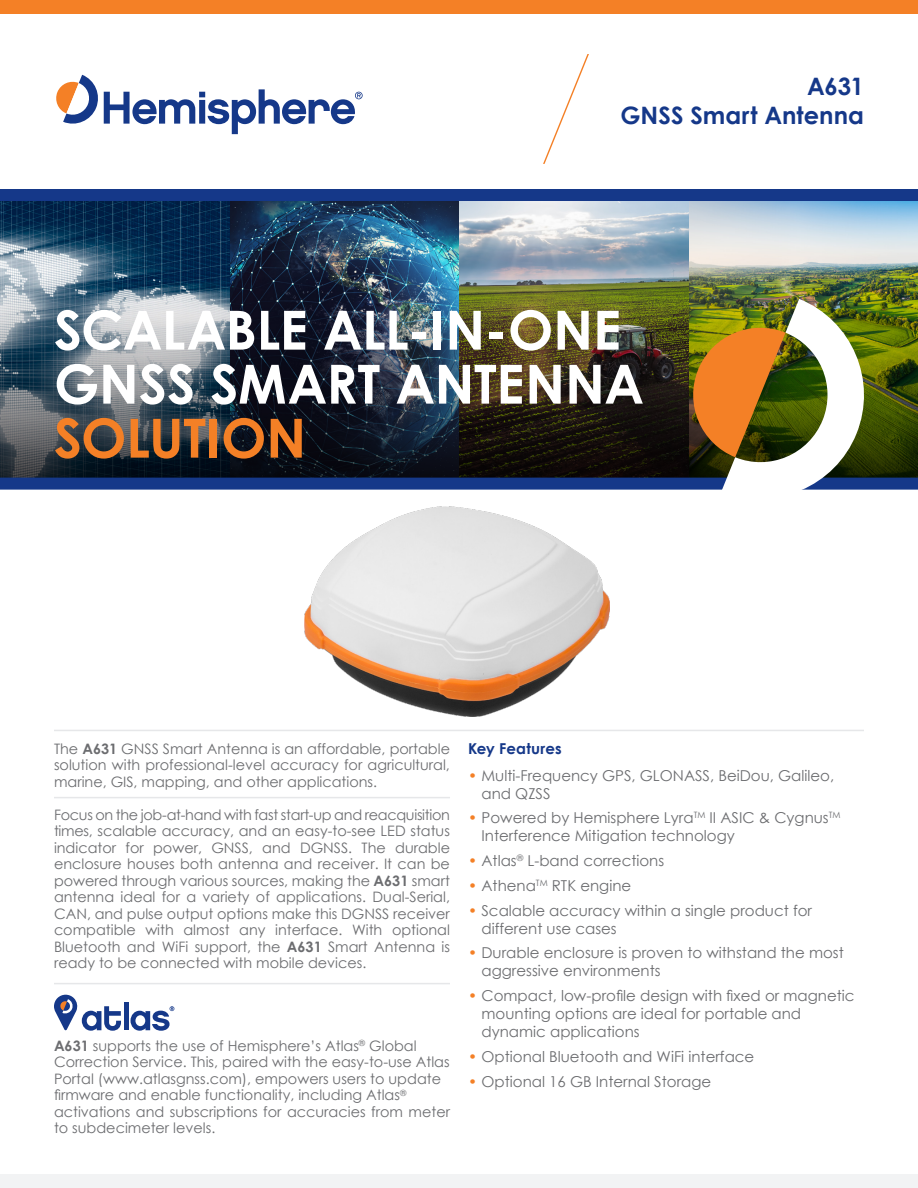
<style>
.page{position:relative;width:918px;height:1188px;background:#fff}
.page>*{position:absolute;margin:0;border:0;box-sizing:border-box;transform-origin:0 0}
.t1{font:700 54px/54px "Century Gothic";letter-spacing:-.01em;color:#fff}
.t2{font:700 54px "Century Gothic";letter-spacing:-.005em;color:#f48026}
.t3{font:700 24px "Century Gothic";letter-spacing:.005em;color:#153889}
.t4{font:15px/18px "Century Gothic";color:#6c6d70}
.t5{font:700 15px "Century Gothic";letter-spacing:.01em;color:#153889}
.t6{font:14.4px/16.5px "Century Gothic";color:#6c6d70;text-align:justify}
.s1{font-weight:700}
.s2{color:#f48026}
</style>
<div class="page">
<hr style="left:54px;top:983px;width:396px;height:1px;background:#e6e7e9">
<hr style="left:54px;top:797px;width:396px;height:1px;background:#e6e7e9">
<div style="left:124px;top:1003px;width:5px;height:27px;background:#153889"></div>
<svg style="left:54px;top:995px;width:67px;height:36px"></svg>
<svg style="left:131px;top:1006px;width:43px;height:25px"></svg>
<img style="left:304px;top:507px;width:305px;height:210px">
<hr style="left:54px;top:730px;width:810px;height:1px;background:#e6e7e9">
<img style="left:688px;top:201px;width:230px;height:72px">
<svg style="left:459px;top:201px;width:229px;height:72px;background:#b1becb"></svg>
<img style="left:230px;top:201px;width:229px;height:72px">
<svg style="left:0;top:201px;width:230px;height:72px;background:#224665"></svg>
<img style="left:0;top:273px;width:918px;height:205px">
<div style="left:0;top:478px;width:918px;height:12px;background:#153889"></div>
<div style="left:0;top:189px;width:918px;height:12px;background:#153889"></div>
<img style="left:684px;top:299px;width:194px;height:191px">
<svg style="left:543px;top:54px;width:46px;height:110px"></svg>
<div style="left:0;top:1174px;width:918px;height:14px;background:#f2f3f4"></div>
<div style="left:0;top:0;width:918px;height:14px;background:#f48026"></div>
<svg style="left:56px;top:75px;width:307px;height:59px"></svg>
<p class="t3" style="left:807px;top:68px;width:58px">A631</p>
<p class="t3" style="left:620px;top:97px;width:245px">GNSS Smart Antenna</p>
<p class="t1" style="left:54px;top:301px;width:592px">SCALABLE ALL-IN-ONE<br>GNSS SMART ANTENNA</p>
<p class="t2" style="left:54px;top:397px;width:254px">SOLUTION</p>
<p class="t6" style="left:54px;top:740px;width:398px">The <span class="s1">A631</span> GNSS Smart Antenna is an affordable, portable solution with professional-level accuracy for agricultural, marine, GIS, mapping, and other applications.</p>
<p class="t6" style="left:54px;top:806px;width:398px">Focus on the job-at-hand with fast start-up and reacquisition times, scalable accuracy, and an easy-to-see LED status indicator for power, GNSS, and DGNSS. The durable enclosure houses both antenna and receiver. It can be powered through various sources, making the <span class="s1">A631</span> smart antenna ideal for a variety of applications. Dual-Serial, CAN, and pulse output options make this DGNSS receiver compatible with almost any interface. With optional Bluetooth and WiFi support, the <span class="s1">A631</span> Smart Antenna is ready to be connected with mobile devices.</p>
<p class="t6" style="left:54px;top:1037px;width:364px"><span class="s1">A631</span> supports the use of Hemisphere’s Atlas<sup>®</sup> Global</p>
<p class="t6" style="left:54px;top:1054px;width:397px">Correction Service. This, paired with the easy-to-use Atlas</p>
<p class="t6" style="left:54px;top:1070px;width:389px">Portal (www.atlasgnss.com), empowers users to update</p>
<p class="t6" style="left:54px;top:1087px;width:354px">firmware and enable functionality, including Atlas<sup>®</sup></p>
<p class="t6" style="left:54px;top:1103px;width:398px">activations and subscriptions for accuracies from meter to subdecimeter levels.</p>
<p class="t5" style="left:468px;top:737px;width:95px">Key Features</p>
<p class="t4" style="left:482px;top:766px;width:354px;text-indent:-14px"><span class="s2">•</span> Multi-Frequency GPS, GLONASS, BeiDou, Galileo, and QZSS</p>
<p class="t4" style="left:482px;top:809px;width:361px;text-indent:-14px"><span class="s2">•</span> Powered by Hemisphere Lyra<sup>TM</sup> II ASIC &amp; Cygnus<sup>TM<br></sup>Interference Mitigation technology</p>
<p class="t4" style="left:468px;top:851px;width:198px"><span class="s2">•</span> Atlas<sup>®</sup> L-band corrections</p>
<p class="t4" style="left:468px;top:876px;width:165px"><span class="s2">•</span> Athena<sup>TM</sup> RTK engine</p>
<p class="t4" style="left:482px;top:901px;width:332px;text-indent:-14px"><span class="s2">•</span> Scalable accuracy within a single product for different use cases</p>
<p class="t4" style="left:482px;top:944px;width:364px;text-indent:-14px"><span class="s2">•</span> Durable enclosure is proven to withstand the most aggressive environments</p>
<p class="t4" style="left:482px;top:986px;width:375px;text-indent:-14px"><span class="s2">•</span> Compact, low-profile design with fixed or magnetic mounting options are ideal for portable and dynamic applications</p>
<p class="t4" style="left:468px;top:1047px;width:288px"><span class="s2">•</span> Optional Bluetooth and WiFi interface</p>
<p class="t4" style="left:468px;top:1072px;width:245px"><span class="s2">•</span> Optional 16 GB Internal Storage</p>
</div>
